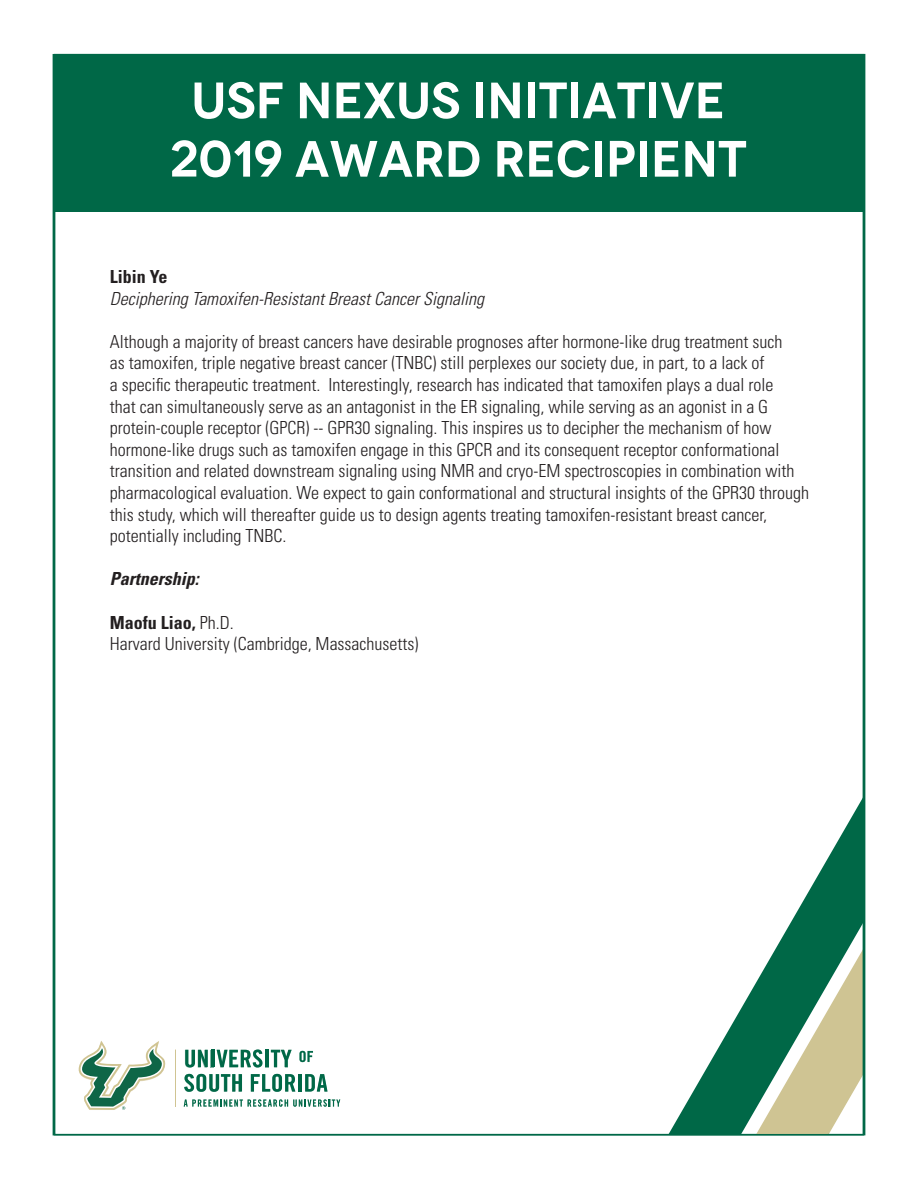
<style>
.page{position:relative;width:918px;height:1188px;background:#fff}
.page>*{position:absolute;margin:0;border:0;box-sizing:border-box;transform-origin:0 0}
.t1{font:600 51px/58.3px "Novecento";color:#fff;text-align:center}
.t2{font:300 condensed 18px/21.6px "Univers LT Std";color:#231f20}
.t3{font:italic 300 condensed 18px "Univers LT Std";color:#231f20}
.t4{font:700 condensed 18px "Univers LT Std";color:#231f20}
.t5{font:italic 700 condensed 18px "Univers LT Std";color:#231f20}
.s1{font-weight:300}
</style>
<div class="page">
<hr style="left:211px;top:1050px;width:3px;height:18px;background:#006847">
<hr style="left:265px;top:1050px;width:3px;height:18px;background:#006847">
<svg style="left:78px;top:1041px;width:88px;height:69px"></svg>
<hr style="left:175px;top:1050px;width:1px;height:57px;background:#d0c492">
<svg style="left:185px;top:1050px;width:23px;height:18px"></svg>
<hr style="left:211px;top:1050px;width:4px;height:17px;background:#006847">
<svg style="left:217px;top:1050px;width:46px;height:18px"></svg>
<hr style="left:265px;top:1050px;width:4px;height:17px;background:#006847">
<svg style="left:271px;top:1050px;width:21px;height:18px"></svg>
<svg style="left:300px;top:1051px;width:13px;height:11px"></svg>
<svg style="left:184px;top:1074px;width:58px;height:18px"></svg>
<svg style="left:251px;top:1074px;width:44px;height:18px"></svg>
<hr style="left:298px;top:1074px;width:4px;height:18px;background:#006847">
<svg style="left:305px;top:1074px;width:23px;height:18px"></svg>
<svg style="left:184px;top:1099px;width:156px;height:8px"></svg>
<div style="left:53px;top:55px;width:810px;height:156px;background:#006847"></div>
<svg style="left:670px;top:797px;width:196px;height:335px"></svg>
<svg style="left:756px;top:949px;width:110px;height:186px"></svg>
<h1 class="t1" style="left:170px;top:72px;width:579px">USF NEXUS INITIATIVE<br>2019 AWARD RECIPIENT</h1>
<p class="t4" style="left:110px;top:266px;width:59px">Libin Ye</p>
<p class="t3" style="left:110px;top:287px;width:376px">Deciphering Tamoxifen-Resistant Breast Cancer Signaling</p>
<p class="t2" style="left:110px;top:331px;width:701px">Although a majority of breast cancers have desirable prognoses after hormone-like drug treatment such<br>as tamoxifen, triple negative breast cancer (TNBC) still perplexes our society due, in part, to a lack of<br>a specific therapeutic treatment. Interestingly, research has indicated that tamoxifen plays a dual role<br>that can simultaneously serve as an antagonist in the ER signaling, while serving as an agonist in a G protein-couple receptor (GPCR) -- GPR30 signaling. This inspires us to decipher the mechanism of how hormone-like drugs such as tamoxifen engage in this GPCR and its consequent receptor conformational transition and related downstream signaling using NMR and cryo-EM spectroscopies in combination with pharmacological evaluation. We expect to gain conformational and structural insights of the GPR30 through this study, which will thereafter guide us to design agents treating tamoxifen-resistant breast cancer, potentially including TNBC.</p>
<p class="t5" style="left:110px;top:568px;width:90px">Partnership:</p>
<p class="t4" style="left:110px;top:611px;width:125px">Maofu Liao, <span class="s1">Ph.D.</span></p>
<p class="t2" style="left:110px;top:633px;width:310px">Harvard University (Cambridge, Massachusetts)</p>
</div>
